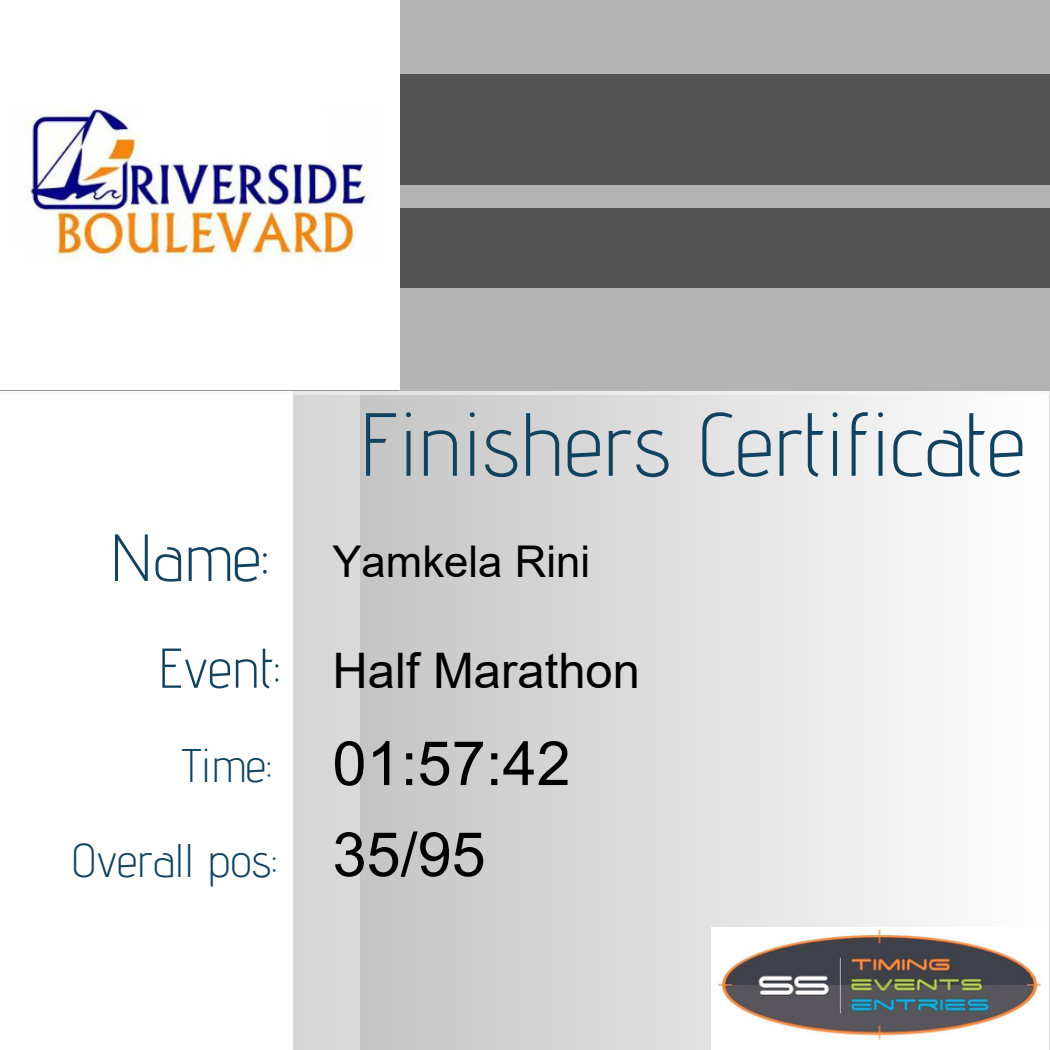
<style>
.page{position:relative;width:1050px;height:1050px;background:#fff}
.page>*{position:absolute;margin:0;border:0;box-sizing:border-box;transform-origin:0 0}
.t1{font:300 89.42px "Advent Pro";color:#114360}
.t2{font:300 66.5px "Advent Pro";color:#114360}
.t3{font:61.25px/91px "Arial";color:#000}
.t4{font:300 56px "Advent Pro";color:#114360}
.t5{font:49px "Arial";color:#000}
.t6{font:300 47.07px "Advent Pro";color:#114360}
.t7{font:43.75px "Arial";color:#000}
</style>
<div class="page">
<svg style="left:360px;top:395px;width:570px;height:655px;background:#dbdbdb"></svg>
<div style="left:0;top:0;width:1050px;height:391px;background:#535353"></div>
<div style="left:293px;top:356px;width:67px;height:694px;background:#d7d7d7"></div>
<div style="left:0;top:288px;width:1050px;height:107px;background:#b3b3b3"></div>
<img style="left:712px;top:927px;width:330px;height:123px">
<div style="left:0;top:185px;width:1050px;height:22px;background:#b3b3b3"></div>
<div style="left:0;top:0;width:1050px;height:73px;background:#b3b3b3"></div>
<img style="left:0;top:0;width:399px;height:390px">
<h1 class="t2" style="left:110px;top:517px;width:160px">Name:</h1>
<h2 class="t4" style="left:158px;top:634px;width:123px">Event:</h2>
<h3 class="t6" style="left:182px;top:737px;width:91px">Time:</h3>
<p class="t6" style="left:71px;top:831px;width:207px">Overall pos:</p>
<p class="t1" style="left:359px;top:390px;width:668px">Finishers Certificate</p>
<p class="t7" style="left:332px;top:537px;width:259px">Yamkela Rini</p>
<p class="t5" style="left:332px;top:644px;width:309px">Half Marathon</p>
<p class="t3" style="left:332px;top:718px;width:240px">01:57:42<br>35/95</p>
</div>
